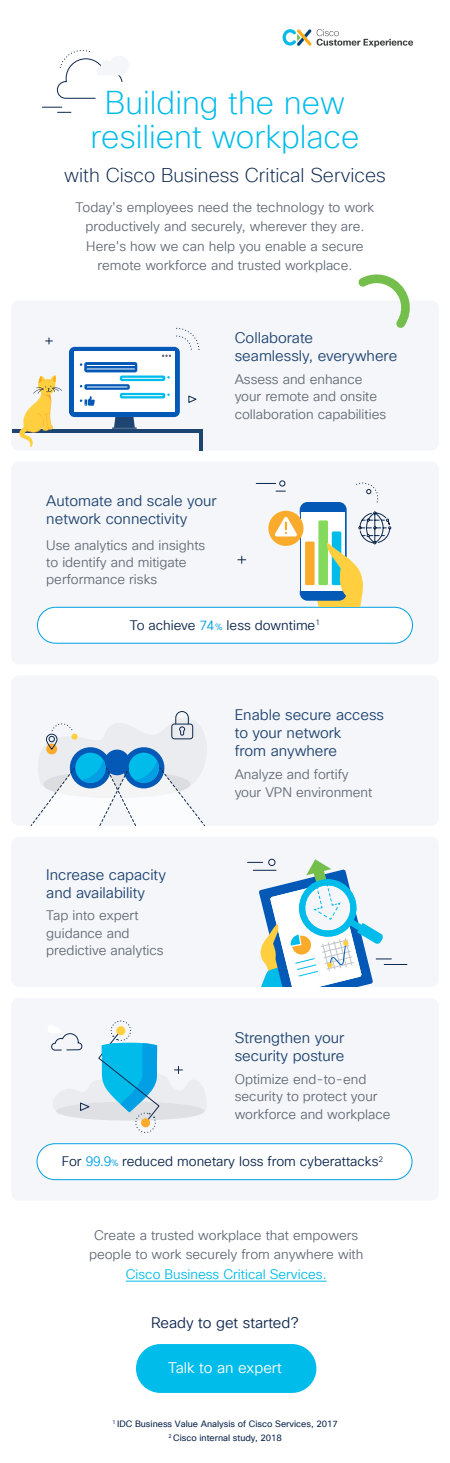
<style>
.page{position:relative;width:450px;height:1463px;background:#fff}
.page>*{position:absolute;margin:0;border:0;box-sizing:border-box;transform-origin:0 0}
.t1{font:200 32.25px "Cisco Sans TT";color:#00bceb}
.t2{font:200 19.5px "Cisco Sans TT";color:#0d274d}
.t3{font:15px/18px "Cisco Sans TT Light";color:#1e4471}
.t4{font:15px "Cisco Sans TT Light";color:#0d274d}
.t5{font:15px "Cisco Sans TT Light";color:#fff}
.t6{font:13.5px/17.2px "Cisco Sans TT Light";color:#646c78}
.t7{font:13.5px "Cisco Sans TT Light";color:#0d274d}
.t8{font:13.5px "Cisco Sans TT Light";color:#00bceb}
.t9{font:9px/13.8px "Cisco Sans TT";color:#0d274d;text-align:center}
.s1{color:#029fe4}
.s2{font-size:9px;color:#029fe4}
</style>
<div class="page">
<div style="left:11px;top:462px;width:428px;height:202px;background:#f5f6f9;border-radius:8px"></div>
<div style="left:11px;top:998px;width:428px;height:202px;background:#f5f6f9;border-radius:8px"></div>
<div style="left:11px;top:300px;width:428px;height:150px;background:#f5f6f9;border-radius:8px"></div>
<div style="left:11px;top:675px;width:428px;height:150px;background:#f5f6f9;border-radius:8px"></div>
<div style="left:11px;top:837px;width:428px;height:150px;background:#f5f6f9;border-radius:8px"></div>
<div style="left:38px;top:607px;width:375px;height:36px;background:#fff;border-radius:18px"></div>
<div style="left:37px;top:607px;width:376px;height:36px;border:1px solid #029fe4;border-radius:18px"></div>
<div style="left:37px;top:1143px;width:375px;height:36px;background:#fff;border-radius:18px"></div>
<div style="left:37px;top:1143px;width:375px;height:37px;border:1px solid #029fe4;border-radius:18px"></div>
<svg style="left:51px;top:1020px;width:154px;height:113px"></svg>
<svg style="left:114px;top:417px;width:21px;height:10px"></svg>
<div style="left:69px;top:347px;width:111px;height:70px;background:#0359b5;border-radius:6px"></div>
<div style="left:74px;top:352px;width:101px;height:60px;background:#fff"></div>
<svg style="left:80px;top:396px;width:15px;height:10px"></svg>
<svg style="left:120px;top:375px;width:45px;height:6px"></svg>
<hr style="left:123px;top:378px;width:39px;height:1px;background:#fff">
<svg style="left:120px;top:393px;width:45px;height:5px"></svg>
<hr style="left:123px;top:395px;width:39px;height:1px;background:#fff">
<svg style="left:84px;top:384px;width:46px;height:6px"></svg>
<hr style="left:87px;top:387px;width:40px;height:1px;background:#fff">
<svg style="left:84px;top:362px;width:53px;height:10px"></svg>
<hr style="left:87px;top:369px;width:47px;height:1px;background:#fff">
<hr style="left:87px;top:365px;width:47px;height:1px;background:#fff">
<svg style="left:57px;top:50px;width:66px;height:49px"></svg>
<svg style="left:42px;top:107px;width:29px;height:6px"></svg>
<svg style="left:188px;top:395px;width:9px;height:8px"></svg>
<svg style="left:46px;top:338px;width:6px;height:6px"></svg>
<hr style="left:112px;top:427px;width:25px;height:2px;background:#1e4471">
<hr style="left:12px;top:429px;width:190px;height:3px;background:#1e4471">
<hr style="left:199px;top:429px;width:3px;height:21px;background:#1e4471">
<svg style="left:19px;top:375px;width:43px;height:72px"></svg>
<div style="left:136px;top:1344px;width:180px;height:48px;background:#00bceb;border-radius:24px"></div>
<svg style="left:283px;top:29px;width:130px;height:18px"></svg>
<svg style="left:358px;top:274px;width:52px;height:54px"></svg>
<svg style="left:162px;top:327px;width:38px;height:30px"></svg>
<svg style="left:238px;top:556px;width:8px;height:7px"></svg>
<div style="left:300px;top:502px;width:47px;height:99px;background:#0359b5;border-radius:8px"></div>
<svg style="left:356px;top:482px;width:23px;height:21px"></svg>
<svg style="left:256px;top:480px;width:29px;height:12px"></svg>
<div style="left:268px;top:511px;width:36px;height:35px;background:#fbab2c;border-radius:50%"></div>
<svg style="left:274px;top:511px;width:118px;height:96px"></svg>
<svg style="left:248px;top:859px;width:159px;height:128px"></svg>
<svg style="left:30px;top:711px;width:176px;height:115px"></svg>
<hr style="left:126px;top:1280px;width:201px;height:1px;background:#00bceb">
<h1 class="t1" style="left:105px;top:82px;width:242px">Building the new</h1>
<h1 class="t1" style="left:91px;top:116px;width:270px">resilient workplace</h1>
<h2 class="t2" style="left:64px;top:162px;width:323px">with Cisco Business Critical Services</h2>
<p class="t6" style="left:76px;top:197px;width:300px;line-height:19.5px;text-align:center">Today's employees need the technology to work productively and securely, wherever they are.<br>Here's how we can help you enable a secure remote workforce and trusted workplace.</p>
<p class="t3" style="left:235px;top:330px;width:164px">Collaborate<br>seamlessly, everywhere</p>
<p class="t6" style="left:235px;top:371px;width:153px">Assess and enhance your remote and onsite collaboration capabilities</p>
<p class="t3" style="left:46px;top:492px;width:172px">Automate and scale your network connectivity</p>
<p class="t6" style="left:46px;top:537px;width:161px">Use analytics and insights to identify and mitigate performance risks</p>
<p class="t7" style="left:130px;top:616px;width:192px">To achieve <span class="s1">74</span><span class="s2">%</span> less downtime<sup>1</sup></p>
<p class="t3" style="left:235px;top:706px;width:151px">Enable secure access to your network<br>from anywhere</p>
<p class="t3" style="left:46px;top:866px;width:121px">Increase capacity and availability</p>
<p class="t6" style="left:46px;top:907px;width:119px">Tap into expert guidance and predictive analytics</p>
<p class="t6" style="left:235px;top:766px;width:139px">Analyze and fortify your VPN environment</p>
<p class="t3" style="left:235px;top:1029px;width:111px">Strengthen your security posture</p>
<p class="t6" style="left:235px;top:1071px;width:157px">Optimize end-to-end security to protect your workforce and workplace</p>
<p class="t7" style="left:62px;top:1152px;width:323px">For <span class="s1">99.9</span><span class="s2">%</span> reduced monetary loss from cyberattacks<sup>2</sup></p>
<p class="t6" style="left:89px;top:1225px;width:276px;line-height:19.5px;text-align:center">Create a trusted workplace that empowers people to work securely from anywhere with</p>
<p class="t8" style="left:126px;top:1265px;width:202px">Cisco Business Critical Services.</p>
<p class="t4" style="left:151px;top:1312px;width:149px">Ready to get started?</p>
<p class="t5" style="left:168px;top:1358px;width:115px">Talk to an expert</p>
<p class="t9" style="left:112px;top:1417px;width:227px"><sup>1</sup> IDC Business Value Analysis of Cisco Services, 2017<br><sup>2</sup> Cisco internal study, 2018</p>
</div>
